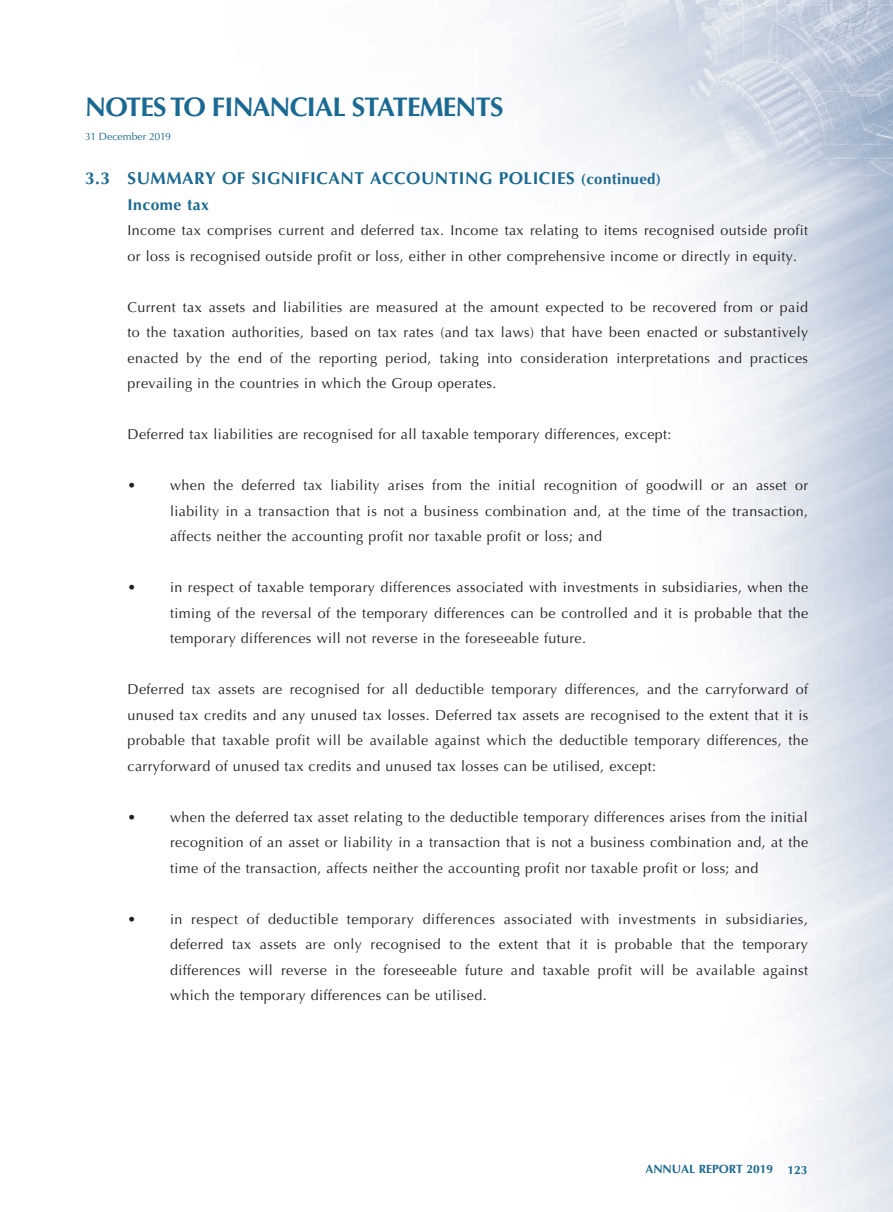
<style>
.page{position:relative;width:893px;height:1212px;background:#fff}
.page>*{position:absolute;margin:0;border:0;box-sizing:border-box;transform-origin:0 0}
.t1{font:700 27px "Optima LT Std";letter-spacing:-.03em;color:#1a6993}
._01_H1{font:700 17.25px "Optima LT Std";letter-spacing:.03em;color:#1a6993}
._02_H2{font:700 15.75px "Optima LT Std";letter-spacing:.03em;color:#1a6993}
._00_txt{font:14.25px/25.5px "Optima LT Std";letter-spacing:.03em;color:#231f20;text-align:justify}
.t2{font:700 12px "Optima LT Std";color:#1a6993}
.t3{font:10.5px "Optima LT Std";color:#1a6993}
.s1{font-size:15px}
</style>
<div class="page">
<img style="left:479px;top:0;width:414px;height:1212px">
<h1 class="t1" style="left:85px;top:91px;width:420px">NOTES TO FINANCIAL STATEMENTS</h1>
<p class="t3" style="left:85px;top:130px;width:87px">31 December 2019</p>
<p class="_01_H1" style="left:85px;top:169px;width:577px">3.3 SUMMARY OF SIGNIFICANT ACCOUNTING POLICIES <span class="s1">(continued)</span></p>
<p class="_02_H2" style="left:128px;top:195px;width:83px">Income tax</p>
<p class="_00_txt" style="left:128px;top:218px;width:682px">Income tax comprises current and deferred tax. Income tax relating to items recognised outside profit or loss is recognised outside profit or loss, either in other comprehensive income or directly in equity.</p>
<p class="_00_txt" style="left:128px;top:294px;width:682px">Current tax assets and liabilities are measured at the amount expected to be recovered from or paid to the taxation authorities, based on tax rates (and tax laws) that have been enacted or substantively enacted by the end of the reporting period, taking into consideration interpretations and practices prevailing in the countries in which the Group operates.</p>
<p class="_00_txt" style="left:128px;top:422px;width:545px">Deferred tax liabilities are recognised for all taxable temporary differences, except:</p>
<p class="_00_txt" style="left:170px;top:473px;width:640px;text-indent:-43px">• when the deferred tax liability arises from the initial recognition of goodwill or an asset or liability in a transaction that is not a business combination and, at the time of the transaction, affects neither the accounting profit nor taxable profit or loss; and</p>
<p class="_00_txt" style="left:170px;top:575px;width:640px;text-indent:-43px">• in respect of taxable temporary differences associated with investments in subsidiaries, when the timing of the reversal of the temporary differences can be controlled and it is probable that the temporary differences will not reverse in the foreseeable future.</p>
<p class="_00_txt" style="left:128px;top:677px;width:682px">Deferred tax assets are recognised for all deductible temporary differences, and the carryforward of unused tax credits and any unused tax losses. Deferred tax assets are recognised to the extent that it is probable that taxable profit will be available against which the deductible temporary differences, the carryforward of unused tax credits and unused tax losses can be utilised, except:</p>
<p class="_00_txt" style="left:170px;top:804px;width:640px;text-indent:-43px">• when the deferred tax asset relating to the deductible temporary differences arises from the initial recognition of an asset or liability in a transaction that is not a business combination and, at the time of the transaction, affects neither the accounting profit nor taxable profit or loss; and</p>
<p class="_00_txt" style="left:170px;top:906px;width:639px;text-indent:-43px">• in respect of deductible temporary differences associated with investments in subsidiaries, deferred tax assets are only recognised to the extent that it is probable that the temporary differences will reverse in the foreseeable future and taxable profit will be available against which the temporary differences can be utilised.</p>
<p class="t2" style="left:645px;top:1162px;width:164px">ANNUAL REPORT 2019 123</p>
</div>
